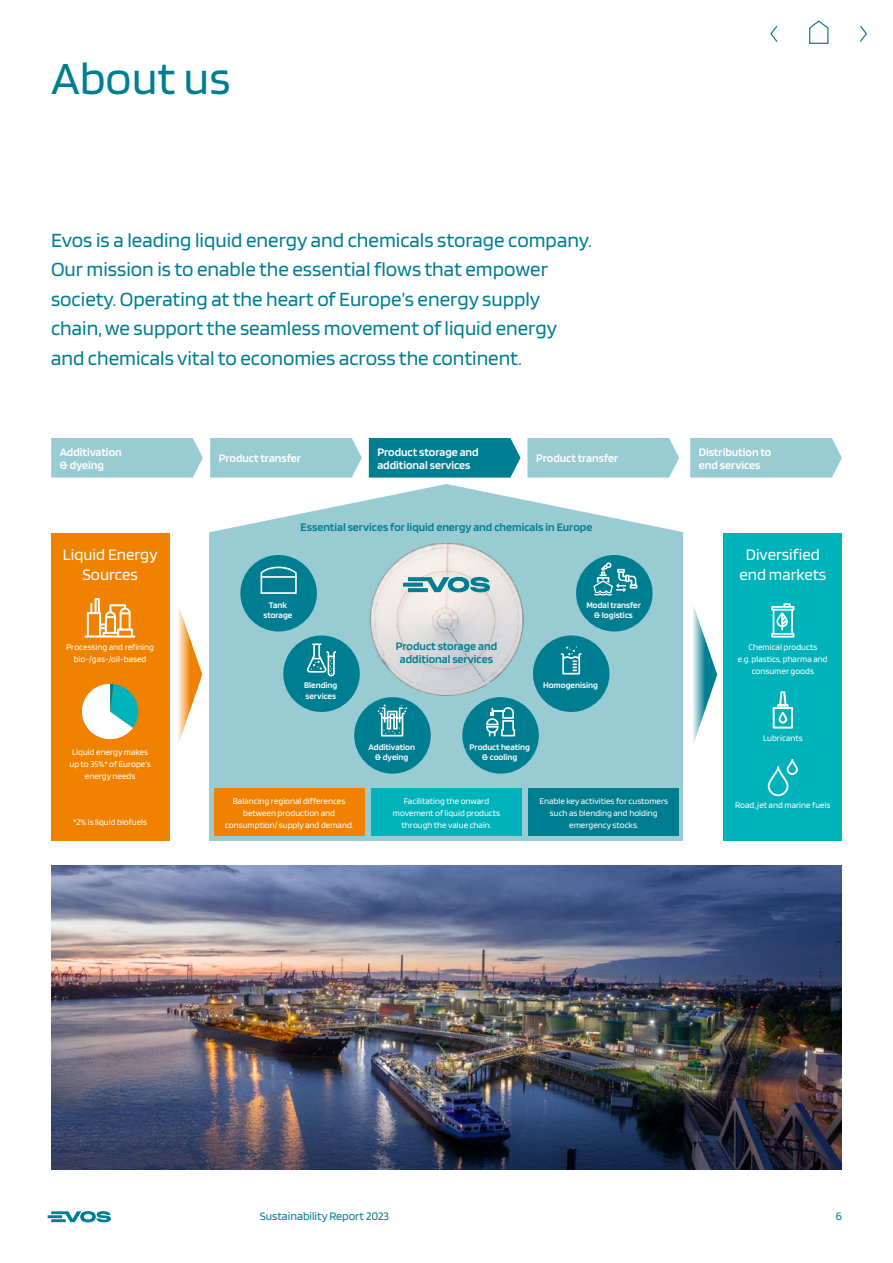
<style>
.page{position:relative;width:893px;height:1263px;background:#fff}
.page>*{position:absolute;margin:0;border:0;box-sizing:border-box;transform-origin:0 0}
.t1{font:48px "Blinker";color:#007e91}
.t2{font:21px/29.4px "Blinker";color:#007e91}
.t3{font:16.8px/19.5px "Blinker";color:#fff;text-align:center}
.t4{font:600 12px/13.5px "Blinker";color:#fff}
.t5{font:600 12px/13.5px "Blinker";color:#007e91;text-align:center}
.t6{font:12px "Blinker";color:#007e91}
.t7{font:9px/12px "Blinker";color:#fff;text-align:center}
.t8{font:600 9px/10.5px "Blinker";color:#fff;text-align:center}
</style>
<div class="page">
<svg style="left:48px;top:1211px;width:63px;height:11px"></svg>
<svg style="left:770px;top:25px;width:8px;height:17px"></svg>
<svg style="left:860px;top:25px;width:7px;height:17px"></svg>
<svg style="left:809px;top:20px;width:20px;height:24px"></svg>
<img style="left:51px;top:866px;width:791px;height:303px">
<div style="left:210px;top:533px;width:473px;height:307px;background:#99cbd3"></div>
<svg style="left:210px;top:484px;width:473px;height:49px"></svg>
<img style="left:370px;top:543px;width:154px;height:153px">
<svg style="left:403px;top:577px;width:87px;height:15px"></svg>
<div style="left:576px;top:555px;width:77px;height:76px;background:#007e91;border-radius:50%"></div>
<svg style="left:593px;top:562px;width:44px;height:33px"></svg>
<div style="left:240px;top:555px;width:77px;height:76px;background:#007e91;border-radius:50%"></div>
<svg style="left:261px;top:567px;width:36px;height:27px"></svg>
<hr style="left:261px;top:576px;width:36px;height:2px;background:#fff">
<div style="left:533px;top:635px;width:76px;height:77px;background:#007e91;border-radius:50%"></div>
<svg style="left:561px;top:646px;width:21px;height:28px"></svg>
<div style="left:283px;top:635px;width:77px;height:77px;background:#007e91;border-radius:50%"></div>
<svg style="left:307px;top:643px;width:29px;height:33px"></svg>
<div style="left:462px;top:697px;width:77px;height:77px;background:#007e91;border-radius:50%"></div>
<svg style="left:486px;top:707px;width:29px;height:29px"></svg>
<div style="left:354px;top:697px;width:77px;height:77px;background:#007e91;border-radius:50%"></div>
<svg style="left:378px;top:704px;width:29px;height:32px"></svg>
<div style="left:51px;top:533px;width:118px;height:307px;background:#f08200"></div>
<svg style="left:84px;top:598px;width:52px;height:40px"></svg>
<svg style="left:81px;top:684px;width:58px;height:56px"></svg>
<svg style="left:693px;top:605px;width:24px;height:139px"></svg>
<svg style="left:178px;top:605px;width:24px;height:139px"></svg>
<div style="left:51px;top:438px;width:152px;height:40px;background:#99cbd3"></div>
<div style="left:210px;top:438px;width:152px;height:40px;background:#99cbd3"></div>
<div style="left:369px;top:438px;width:151px;height:40px;background:#007e91"></div>
<div style="left:690px;top:438px;width:152px;height:40px;background:#99cbd3"></div>
<div style="left:527px;top:438px;width:152px;height:40px;background:#99cbd3"></div>
<div style="left:214px;top:788px;width:150px;height:48px;background:#f08200"></div>
<div style="left:371px;top:788px;width:151px;height:48px;background:#00b3bb"></div>
<div style="left:529px;top:788px;width:150px;height:48px;background:#007e91"></div>
<div style="left:724px;top:533px;width:118px;height:307px;background:#00b3bb"></div>
<svg style="left:773px;top:691px;width:20px;height:37px"></svg>
<svg style="left:768px;top:759px;width:30px;height:37px"></svg>
<svg style="left:771px;top:603px;width:23px;height:35px"></svg>
<h1 class="t1" style="left:51px;top:54px;width:181px">About us</h1>
<p class="t2" style="left:51px;top:226px;width:542px">Evos is a leading liquid energy and chemicals storage company.<br>Our mission is to enable the essential flows that empower society. Operating at the heart of Europe’s energy supply chain, we support the seamless movement of liquid energy and chemicals vital to economies across the continent.</p>
<h3 class="t4" style="left:60px;top:445px;width:64px">Additivation &amp; dyeing</h3>
<h3 class="t4" style="left:219px;top:451px;width:84px">Product transfer</h3>
<h3 class="t4" style="left:377px;top:445px;width:103px">Product storage and additional services</h3>
<h3 class="t4" style="left:699px;top:445px;width:74px">Distribution to end services</h3>
<h3 class="t4" style="left:536px;top:451px;width:84px">Product transfer</h3>
<h3 class="t5" style="left:301px;top:521px;width:293px">Essential services for liquid energy and chemicals in Europe</h3>
<h3 class="t3" style="left:63px;top:545px;width:96px">Liquid Energy<br>Sources</h3>
<h3 class="t3" style="left:739px;top:545px;width:88px">Diversified end markets</h3>
<p class="t8" style="left:263px;top:599px;width:30px">Tank storage</p>
<p class="t8" style="left:586px;top:599px;width:56px">Modal transfer &amp; logistics</p>
<p class="t7" style="left:66px;top:641px;width:89px">Processing and refining bio-/gas-/oil-based</p>
<h3 class="t5" style="left:396px;top:639px;width:103px">Product storage and additional services</h3>
<p class="t7" style="left:738px;top:641px;width:91px">Chemical products<br>e.g. plastics, pharma and consumer goods</p>
<p class="t8" style="left:304px;top:680px;width:35px;text-align:left">Blending services</p>
<p class="t8" style="left:543px;top:680px;width:56px">Homogenising</p>
<p class="t7" style="left:763px;top:732px;width:41px">Lubricants</p>
<p class="t7" style="left:70px;top:746px;width:83px">Liquid energy makes up to 35%* of Europe’s energy needs</p>
<p class="t7" style="left:73px;top:816px;width:76px">*2% is liquid biofuels</p>
<p class="t8" style="left:368px;top:742px;width:48px">Additivation &amp; dyeing</p>
<p class="t8" style="left:470px;top:742px;width:62px">Product heating &amp; cooling</p>
<p class="t7" style="left:225px;top:795px;width:130px">Balancing regional differences between production and consumption/ supply and demand.</p>
<p class="t7" style="left:393px;top:795px;width:109px">Facilitating the onward movement of liquid products through the value chain.</p>
<p class="t7" style="left:539px;top:795px;width:130px">Enable key activities for customers such as blending and holding emergency stocks.</p>
<p class="t7" style="left:735px;top:799px;width:97px">Road, jet and marine fuels</p>
<h3 class="t6" style="left:260px;top:1210px;width:131px">Sustainability Report 2023</h3>
<h3 class="t6" style="left:836px;top:1210px;width:8px">6</h3>
</div>
